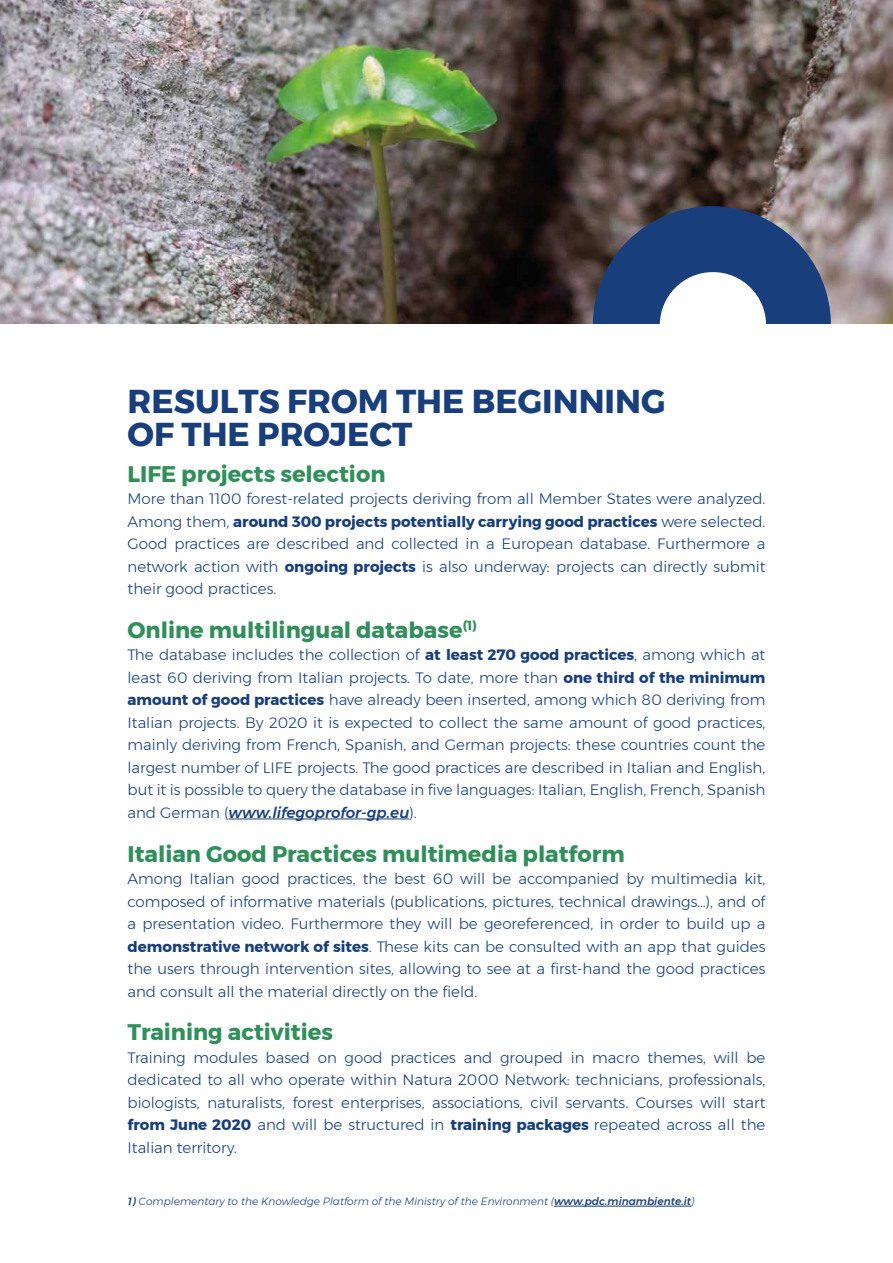
<style>
.page{position:relative;width:893px;height:1263px;background:#fff}
.page>*{position:absolute;margin:0;border:0;box-sizing:border-box;transform-origin:0 0}
.t1{font:700 33px/33px "Montserrat";color:#183f7b}
.t2{font:700 22.5px "Montserrat";color:#318f5b}
.t3{font:300 15px/22.5px "Montserrat";color:#183f7b;text-align:justify}
.t4{font:italic 300 10.5px "Montserrat";color:#183f7b}
.s1{font-weight:700}
.s2{font-weight:500;font-style:italic}
.s3{font-weight:500}
</style>
<div class="page">
<img style="left:0;top:0;width:893px;height:324px">
<div style="left:593px;top:206px;width:238px;height:238px;background:#183f7b;border-radius:50%"></div>
<div style="left:660px;top:272px;width:106px;height:106px;background:#fff;border-radius:50%"></div>
<div style="left:0;top:324px;width:893px;height:939px;background:#fff"></div>
<hr style="left:554px;top:1206px;width:137px;height:1px;background:#183f7b">
<hr style="left:229px;top:818px;width:180px;height:1px;background:#183f7b">
<h1 class="t1" style="left:128px;top:385px;width:540px">RESULTS FROM THE BEGINNING<br>OF THE PROJECT</h1>
<h2 class="t2" style="left:128px;top:455px;width:259px">LIFE projects selection</h2>
<p class="t3" style="left:128px;top:487px;width:639px">More than 1100 forest-related projects deriving from all Member States were analyzed.<br>Among them, <span class="s1">around 300 projects potentially carrying good practices</span> were selected.<br>Good practices are described and collected in a European database. Furthermore a network action with <span class="s1">ongoing projects</span> is also underway: projects can directly submit their good practices.</p>
<h2 class="t2" style="left:128px;top:612px;width:351px">Online multilingual database<sup>(1)</sup></h2>
<p class="t3" style="left:128px;top:643px;width:639px">The database includes the collection of <span class="s1">at least 270 good practices</span>, among which at least 60 deriving from Italian projects. To date, more than <span class="s1">one third of the minimum amount of good practices</span> have already been inserted, among which 80 deriving from Italian projects. By 2020 it is expected to collect the same amount of good practices, mainly deriving from French, Spanish, and German projects: these countries count the largest number of LIFE projects. The good practices are described in Italian and English, but it is possible to query the database in five languages: Italian, English, French, Spanish and German (<span class="s2">www.lifegoprofor-gp.eu</span>).</p>
<h2 class="t2" style="left:128px;top:835px;width:499px">Italian Good Practices multimedia platform</h2>
<p class="t3" style="left:128px;top:867px;width:639px">Among Italian good practices, the best 60 will be accompanied by multimedia kit, composed of informative materials (publications, pictures, technical drawings…), and of a presentation video. Furthermore they will be georeferenced, in order to build up a <span class="s1">demonstrative network of sites</span>. These kits can be consulted with an app that guides the users through intervention sites, allowing to see at a first-hand the good practices and consult all the material directly on the field.</p>
<h2 class="t2" style="left:128px;top:1014px;width:207px">Training activities</h2>
<p class="t3" style="left:128px;top:1046px;width:639px">Training modules based on good practices and grouped in macro themes, will be dedicated to all who operate within Natura 2000 Network: technicians, professionals, biologists, naturalists, forest enterprises, associations, civil servants. Courses will start <span class="s1">from June 2020</span> and will be structured in <span class="s1">training packages</span> repeated across all the Italian territory.</p>
<p class="t4" style="left:128px;top:1194px;width:568px"><span class="s3">1)</span> Complementary to the Knowledge Platform of the Ministry of the Environment (<span class="s3">www.pdc.minambiente.it</span>)</p>
</div>
